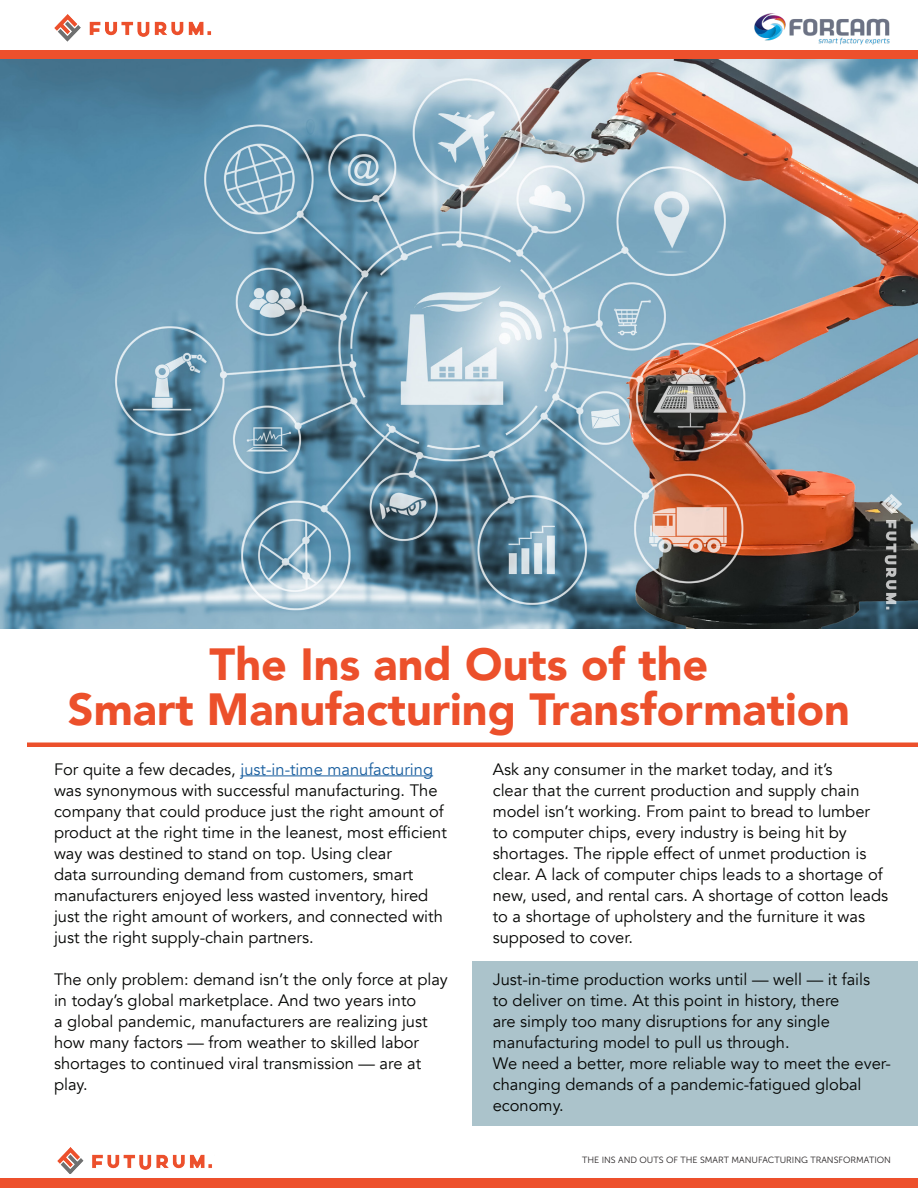
<style>
.page{position:relative;width:918px;height:1188px;background:#fff}
.page>*{position:absolute;margin:0;border:0;box-sizing:border-box;transform-origin:0 0}
.t1{font:900 45px/45px "Avenir";color:#ec502b;text-align:center}
.t2{font:16.5px/21px "Avenir";color:#040503}
.t3{font:9px "Museo Sans 300";color:#231f20}
.s1{color:#175d9e}
</style>
<div class="page">
<div style="left:0;top:1178px;width:918px;height:10px;background:#ed502c"></div>
<div style="left:0;top:51px;width:918px;height:9px;background:#ed502c"></div>
<img style="left:54px;top:14px;width:158px;height:27px">
<img style="left:57px;top:1148px;width:155px;height:26px">
<img style="left:754px;top:13px;width:136px;height:32px">
<div style="left:472px;top:961px;width:446px;height:165px;background:#abc3cb"></div>
<img style="left:0;top:59px;width:918px;height:570px">
<hr style="left:240px;top:775px;width:193px;height:1px;background:#175d9e">
<div style="left:27px;top:742px;width:891px;height:5px;background:#ec502b"></div>
<img style="left:881px;top:495px;width:20px;height:115px">
<p class="t1" style="left:68px;top:641px;width:784px">The Ins and Outs of the<br>Smart Manufacturing Transformation</p>
<p class="t2" style="left:54px;top:759px;width:394px">For quite a few decades, <span class="s1">just-in-time manufacturing </span>was synonymous with successful manufacturing. The company that could produce just the right amount of product at the right time in the leanest, most efficient way was destined to stand on top. Using clear<br>data surrounding demand from customers, smart manufacturers enjoyed less wasted inventory, hired just the right amount of workers, and connected with just the right supply-chain partners.</p>
<p class="t2" style="left:54px;top:969px;width:395px">The only problem: demand isn’t the only force at play in today’s global marketplace. And two years into<br>a global pandemic, manufacturers are realizing just how many factors — from weather to skilled labor shortages to continued viral transmission — are at play.</p>
<p class="t2" style="left:493px;top:759px;width:397px">Ask any consumer in the market today, and it’s<br>clear that the current production and supply chain model isn’t working. From paint to bread to lumber to computer chips, every industry is being hit by shortages. The ripple effect of unmet production is clear. A lack of computer chips leads to a shortage of new, used, and rental cars. A shortage of cotton leads to a shortage of upholstery and the furniture it was supposed to cover.</p>
<p class="t2" style="left:493px;top:969px;width:379px">Just-in-time production works until — well — it fails to deliver on time. At this point in history, there<br>are simply too many disruptions for any single manufacturing model to pull us through.</p>
<p class="t2" style="left:493px;top:1053px;width:400px">We need a better, more reliable way to meet the ever&shy;changing demands of a pandemic-fatigued global economy.</p>
<p class="t3" style="left:582px;top:1155px;width:310px">THE INS AND OUTS OF THE SMART MANUFACTURING TRANSFORMATION</p>
</div>
